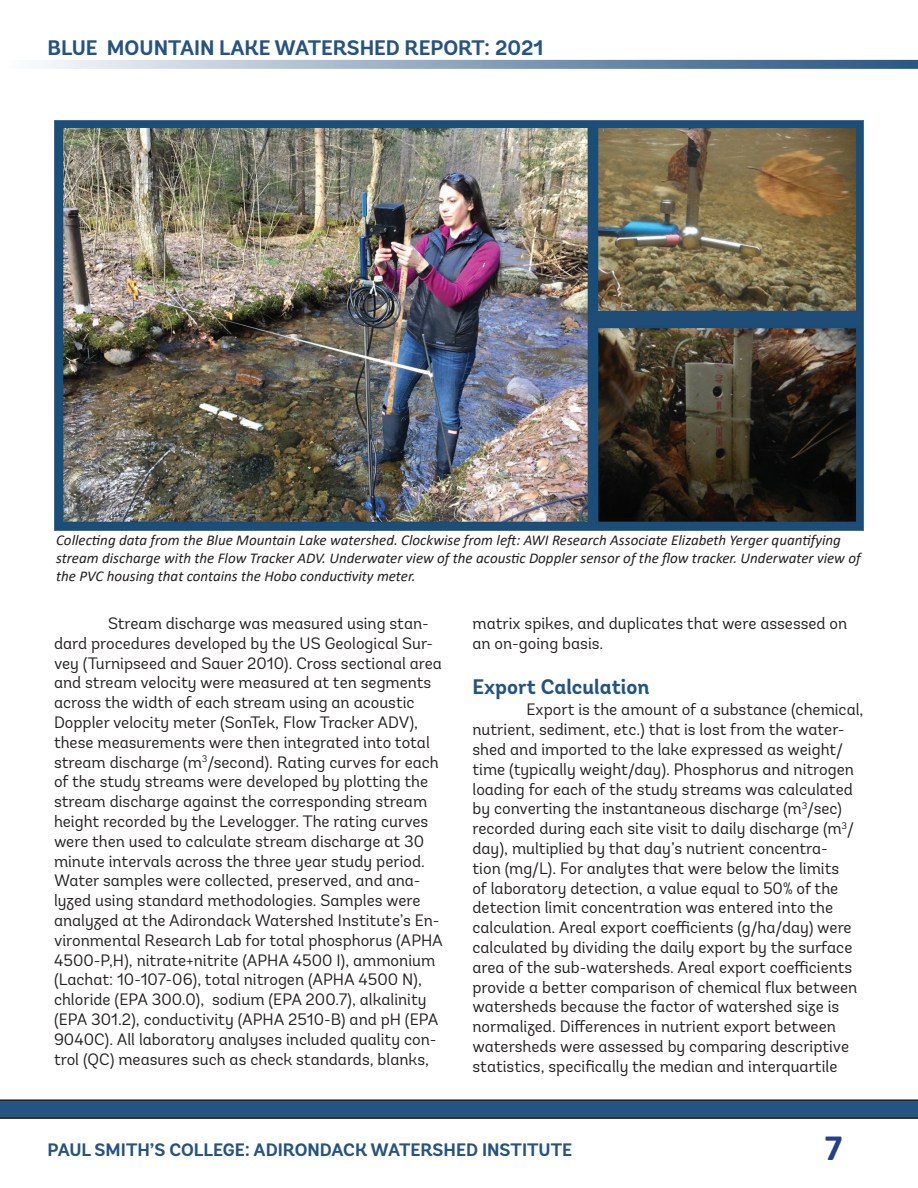
<style>
.page{position:relative;width:918px;height:1188px;background:#fff}
.page>*{position:absolute;margin:0;border:0;box-sizing:border-box;transform-origin:0 0}
.t1{font:700 37.5px "Calibri";color:#253f8e}
.t2{font:700 21px "Andes";color:#255483}
.t3{font:700 21px "Andes";color:#225483}
.t4{font:700 18px "Andes";color:#255483}
.t5{font:16.5px/19.8px "Andes";color:#231f20}
.t6{font:italic 15px/18px "Calibri";color:#231f20}
</style>
<div class="page">
<svg style="left:0;top:1099px;width:918px;height:20px;background:#2a5077"></svg>
<svg style="left:42px;top:59px;width:876px;height:10px;background:#94abc2"></svg>
<img style="left:54px;top:120px;width:810px;height:411px">
<p class="t2" style="left:48px;top:34px;width:498px">BLUE MOUNTAIN LAKE WATERSHED REPORT: 2021</p>
<p class="t6" style="left:56px;top:530px;width:806px">Collecting data from the Blue Mountain Lake watershed. Clockwise from left: AWI Research Associate Elizabeth Yerger quantifying stream discharge with the Flow Tracker ADV. Underwater view of the acoustic Doppler sensor of the flow tracker. Underwater view of the PVC housing that contains the Hobo conductivity meter.</p>
<p class="t5" style="left:54px;top:613px;width:391px;text-indent:54px">Stream discharge was measured using stan&shy;dard procedures developed by the US Geological Sur&shy;vey (Turnipseed and Sauer 2010). Cross sectional area and stream velocity were measured at ten segments across the width of each stream using an acoustic Doppler velocity meter (SonTek, Flow Tracker ADV), these measurements were then integrated into total stream discharge (m<sup>3</sup>/second). Rating curves for each of the study streams were developed by plotting the stream discharge against the corresponding stream height recorded by the Levelogger. The rating curves were then used to calculate stream discharge at 30 minute intervals across the three year study period.<br>Water samples were collected, preserved, and ana&shy;lyzed using standard methodologies. Samples were analyzed at the Adirondack Watershed Institute’s En&shy;vironmental Research Lab for total phosphorus (APHA 4500-P,H), nitrate+nitrite (APHA 4500 I), ammonium (Lachat: 10-107-06), total nitrogen (APHA 4500 N), chloride (EPA 300.0), sodium (EPA 200.7), alkalinity (EPA 301.2), conductivity (APHA 2510-B) and pH (EPA 9040C). All laboratory analyses included quality con&shy;trol (QC) measures such as check standards, blanks,</p>
<p class="t5" style="left:473px;top:613px;width:376px">matrix spikes, and duplicates that were assessed on an on-going basis.</p>
<p class="t3" style="left:472px;top:674px;width:178px">Export Calculation</p>
<p class="t5" style="left:472px;top:700px;width:392px;text-indent:54px">Export is the amount of a substance (chemical, nutrient, sediment, etc.) that is lost from the water&shy;shed and imported to the lake expressed as weight/ time (typically weight/day). Phosphorus and nitrogen loading for each of the study streams was calculated by converting the instantaneous discharge (m<sup>3</sup>/sec) recorded during each site visit to daily discharge (m<sup>3</sup>/ day), multiplied by that day’s nutrient concentra-<br>tion (mg/L). For analytes that were below the limits<br>of laboratory detection, a value equal to 50% of the detection limit concentration was entered into the calculation. Areal export coefficients (g/ha/day) were calculated by dividing the daily export by the surface area of the sub-watersheds. Areal export coefficients provide a better comparison of chemical flux between watersheds because the factor of watershed size is normalized. Differences in nutrient export between watersheds were assessed by comparing descriptive statistics, specifically the median and interquartile</p>
<p class="t4" style="left:48px;top:1139px;width:526px">PAUL SMITH’S COLLEGE: ADIRONDACK WATERSHED INSTITUTE</p>
<h1 class="t1" style="left:824px;top:1121px;width:21px">7</h1>
</div>
